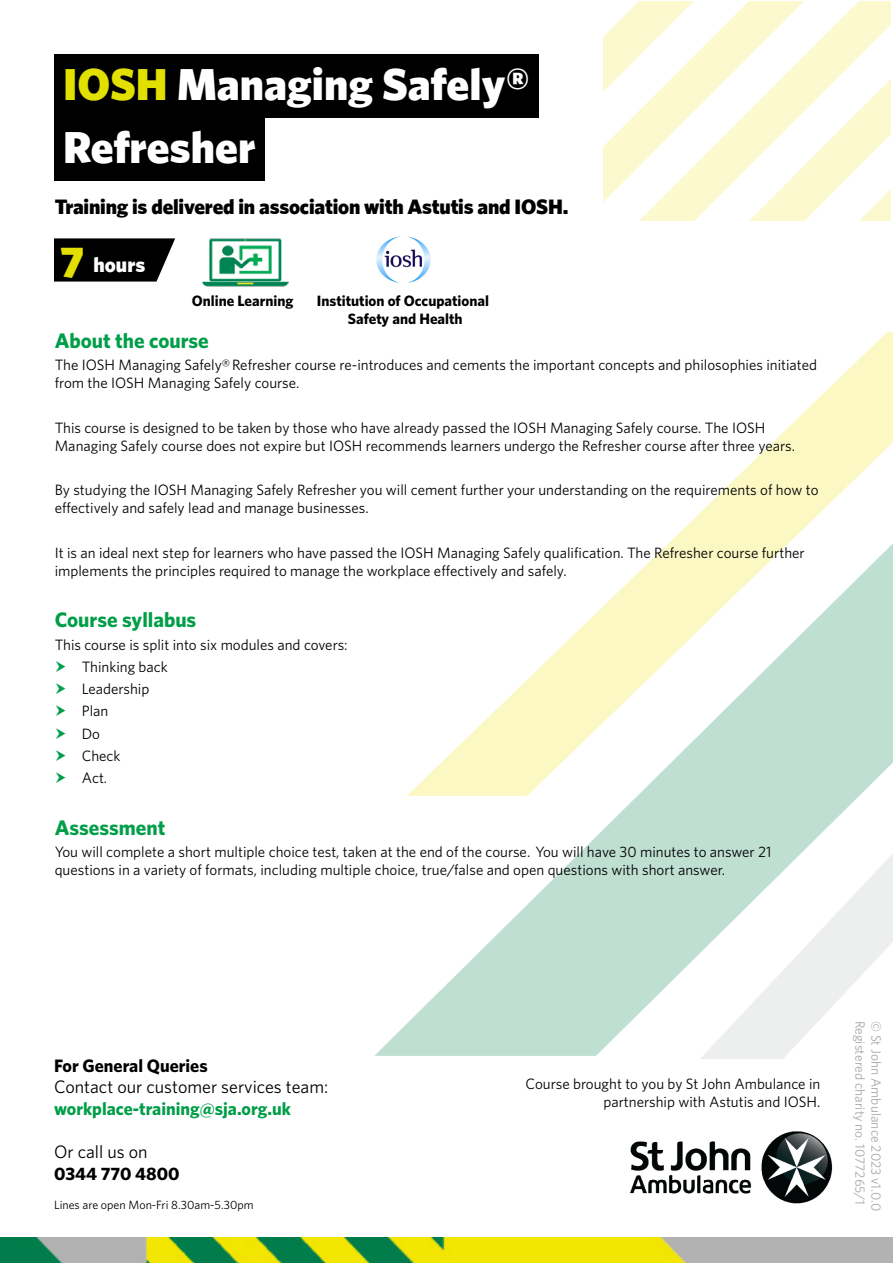
<style>
.page{position:relative;width:893px;height:1263px;background:#fff}
.page>*{position:absolute;margin:0;border:0;box-sizing:border-box;transform-origin:0 0}
.t1{font:900 45px "Whitney";color:#fff}
.t2{font:900 21px "Whitney";letter-spacing:-.01em;color:#000}
.t3{font:700 21px "Whitney";color:#009e48}
.t4{font:900 21px "Whitney";color:#fff}
.t5{font:18px "Whitney";color:#000}
.t6{font:700 18px "Whitney";color:#009e48}
.t7{font:700 18px "Whitney";color:#000}
.t8{font:15px/18px "Whitney";color:#000}
.t9{font:700 15px/18px "Whitney";color:#000;text-align:center}
.t10{font:13.5px "Whitney";color:#a7a9ac}
.t11{font:12px "Whitney";color:#000}
.s1{color:#e1e000}
.s2{font-size:45px;color:#e1e000}
</style>
<div class="page">
<svg style="left:54px;top:238px;width:121px;height:44px;background:#171717"></svg>
<svg style="left:669px;top:332px;width:224px;height:211px"></svg>
<svg style="left:374px;top:543px;width:519px;height:513px"></svg>
<img style="left:603px;top:2px;width:288px;height:219px">
<img style="left:0;top:1237px;width:893px;height:26px">
<div style="left:54px;top:54px;width:485px;height:63px;background:#000"></div>
<img style="left:630px;top:1131px;width:203px;height:73px">
<div style="left:54px;top:117px;width:211px;height:63px;background:#000"></div>
<img style="left:202px;top:238px;width:87px;height:49px">
<img style="left:376px;top:236px;width:55px;height:47px">
<h1 class="t1" style="left:63px;top:57px;width:469px"><span class="s1">IOSH</span> Managing Safely®</h1>
<h1 class="t1" style="left:63px;top:120px;width:194px">Refresher</h1>
<h2 class="t2" style="left:55px;top:194px;width:515px">Training is delivered in association with Astutis and IOSH.</h2>
<h2 class="t4" style="left:60px;top:252px;width:87px"><span class="s2">7</span> hours</h2>
<p class="t9" style="left:192px;top:291px;width:103px">Online Learning</p>
<p class="t9" style="left:317px;top:291px;width:174px">Institution of Occupational<br>Safety and Health</p>
<h2 class="t3" style="left:55px;top:326px;width:156px">About the course</h2>
<p class="t8" style="left:55px;top:355px;width:764px">The IOSH Managing Safely® Refresher course re-introduces and cements the important concepts and philosophies initiated from the IOSH Managing Safely course.</p>
<p class="t8" style="left:55px;top:418px;width:742px">This course is designed to be taken by those who have already passed the IOSH Managing Safely course. The IOSH<br>Managing Safely course does not expire but IOSH recommends learners undergo the Refresher course after three years.</p>
<p class="t8" style="left:55px;top:480px;width:765px">By studying the IOSH Managing Safely Refresher you will cement further your understanding on the requirements of how to effectively and safely lead and manage businesses.</p>
<p class="t8" style="left:55px;top:543px;width:751px">It is an ideal next step for learners who have passed the IOSH Managing Safely qualification. The Refresher course further implements the principles required to manage the workplace effectively and safely.</p>
<h2 class="t3" style="left:55px;top:606px;width:143px">Course syllabus</h2>
<p class="t8" style="left:82px;top:633px;width:267px;line-height:22.2px;text-indent:-27px">This course is split into six modules and covers:<br>Thinking back<br>Leadership<br>Plan<br>Do<br>Check<br>Act.</p>
<h2 class="t3" style="left:55px;top:813px;width:112px">Assessment</h2>
<p class="t8" style="left:55px;top:842px;width:718px">You will complete a short multiple choice test, taken at the end of the course. You will have 30 minutes to answer 21 questions in a variety of formats, including multiple choice, true/false and open questions with short answer.</p>
<p class="t7" style="left:54px;top:1053px;width:155px">For General Queries</p>
<p class="t5" style="left:54px;top:1076px;width:276px">Contact our customer services team:</p>
<p class="t6" style="left:54px;top:1096px;width:238px">workplace-training@sja.org.uk</p>
<p class="t5" style="left:54px;top:1141px;width:95px">Or call us on</p>
<p class="t7" style="left:54px;top:1161px;width:127px">0344 770 4800</p>
<p class="t11" style="left:54px;top:1197px;width:201px">Lines are open Mon-Fri 8.30am-5.30pm</p>
<p class="t8" style="left:526px;top:1075px;width:296px;text-align:right">Course brought to you by St John Ambulance in partnership with Astutis and IOSH.</p>
<p class="t10" style="left:868px;top:1020px;width:186px;rotate:90deg">Registered charity no. 1077265/1</p>
<p class="t10" style="left:884px;top:1020px;width:192px;rotate:90deg">© St John Ambulance 2023 v1.0.0</p>
</div>
